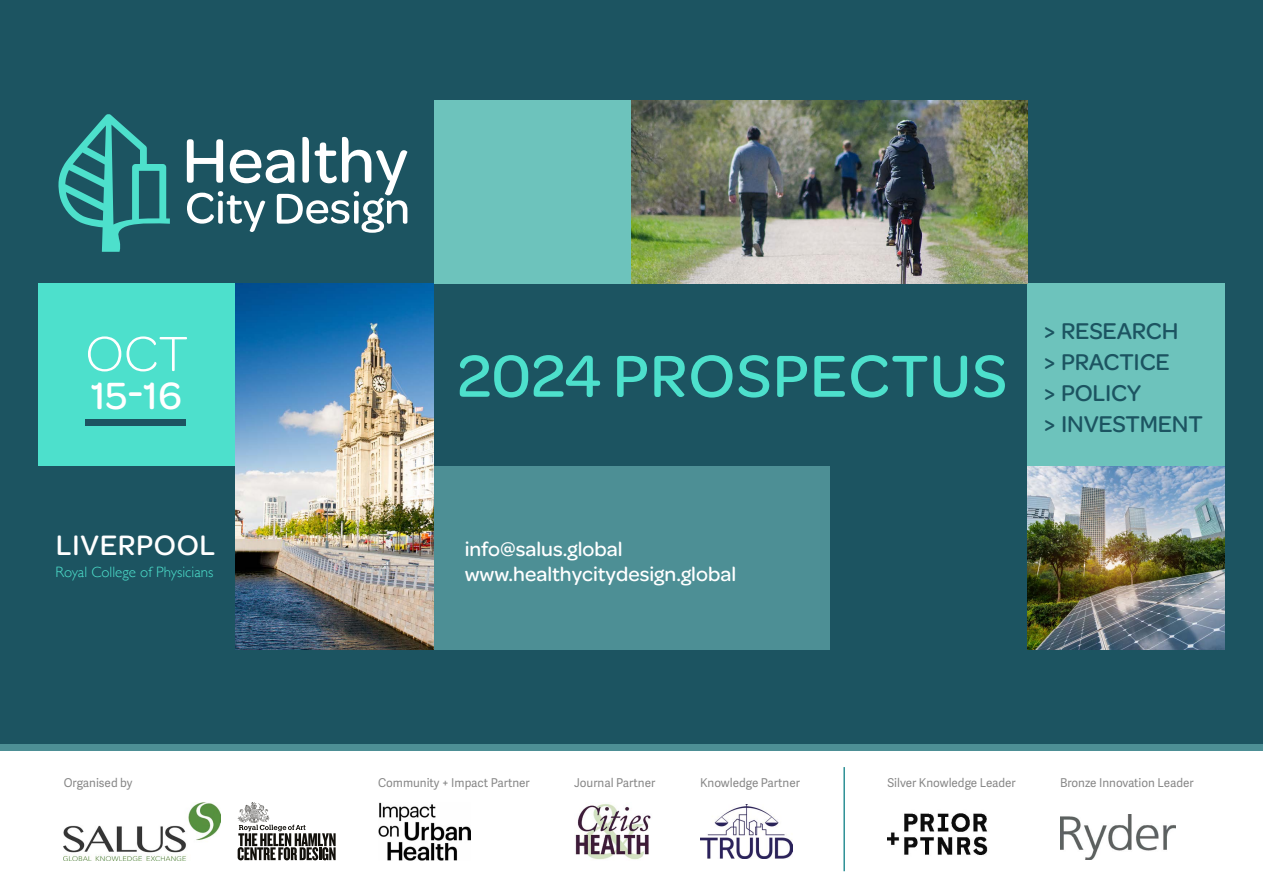
<style>
.page{position:relative;width:1263px;height:893px;background:#fff}
.page>*{position:absolute;margin:0;border:0;box-sizing:border-box;transform-origin:0 0}
.t1{font:500 63.15px "Omnes";letter-spacing:.02em;color:#4de0cc}
.t2{font:300 52.5px "Omnes Cyrillic";color:#fff}
.t3{font:500 40.5px "Omnes";color:#fff}
.t4{font:500 30px "Omnes";letter-spacing:.02em;color:#fff}
.t5{font:500 24.3px/31.2px "Omnes";letter-spacing:-.01em;color:#1c5461}
.t6{font:500 21px/25.2px "Omnes";color:#fff}
.t7{font:300 15px "Gill Sans";color:#4de0cc}
.t8{font:12.15px "Adelle Sans";color:#878787;scale:.96 1}
</style>
<div class="page">
<div style="left:0;top:0;width:1263px;height:750px;background:#1c5461"></div>
<div style="left:0;top:744px;width:1263px;height:6px;background:#4d8f95"></div>
<div style="left:38px;top:284px;width:198px;height:183px;background:#4de0cc"></div>
<img style="left:236px;top:284px;width:198px;height:366px">
<div style="left:434px;top:467px;width:395px;height:183px;background:#4d8f95"></div>
<div style="left:1027px;top:284px;width:198px;height:183px;background:#6dc3bc"></div>
<div style="left:434px;top:101px;width:197px;height:183px;background:#6dc3bc"></div>
<img style="left:631px;top:101px;width:396px;height:183px">
<img style="left:1027px;top:467px;width:198px;height:183px">
<div style="left:85px;top:419px;width:101px;height:6px;background:#1c5461"></div>
<img style="left:378px;top:802px;width:92px;height:58px">
<img style="left:575px;top:804px;width:76px;height:56px">
<svg style="left:238px;top:802px;width:98px;height:58px"></svg>
<img style="left:64px;top:802px;width:157px;height:58px">
<img style="left:700px;top:805px;width:92px;height:53px">
<img style="left:887px;top:813px;width:101px;height:42px">
<img style="left:1060px;top:815px;width:115px;height:45px">
<hr style="left:843px;top:767px;width:2px;height:104px;background:#2e9196">
<svg style="left:187px;top:137px;width:220px;height:96px"></svg>
<svg style="left:58px;top:114px;width:112px;height:138px"></svg>
<h2 class="t2" style="left:85px;top:326px;width:104px">OCT</h2>
<h3 class="t3" style="left:91px;top:368px;width:93px">15-16</h3>
<h3 class="t4" style="left:56px;top:524px;width:161px">LIVERPOOL</h3>
<p class="t7" style="left:55px;top:560px;width:159px">Royal College of Physicians</p>
<h1 class="t1" style="left:457px;top:333px;width:551px">2024 PROSPECTUS</h1>
<h3 class="t5" style="left:1044px;top:314px;width:160px">&gt; RESEARCH<br>&gt; PRACTICE<br>&gt; POLICY<br>&gt; INVESTMENT</h3>
<h3 class="t6" style="left:465px;top:535px;width:273px">info@salus.global www.healthycitydesign.global</h3>
<p class="t8" style="left:64px;top:774px;width:73px">Organised by</p>
<p class="t8" style="left:378px;top:774px;width:159px">Community + Impact Partner</p>
<p class="t8" style="left:574px;top:774px;width:86px">Journal Partner</p>
<p class="t8" style="left:700px;top:774px;width:106px">Knowledge Partner</p>
<p class="t8" style="left:887px;top:774px;width:135px">Silver Knowledge Leader</p>
<p class="t8" style="left:1060px;top:774px;width:141px">Bronze Innovation Leader</p>
</div>
